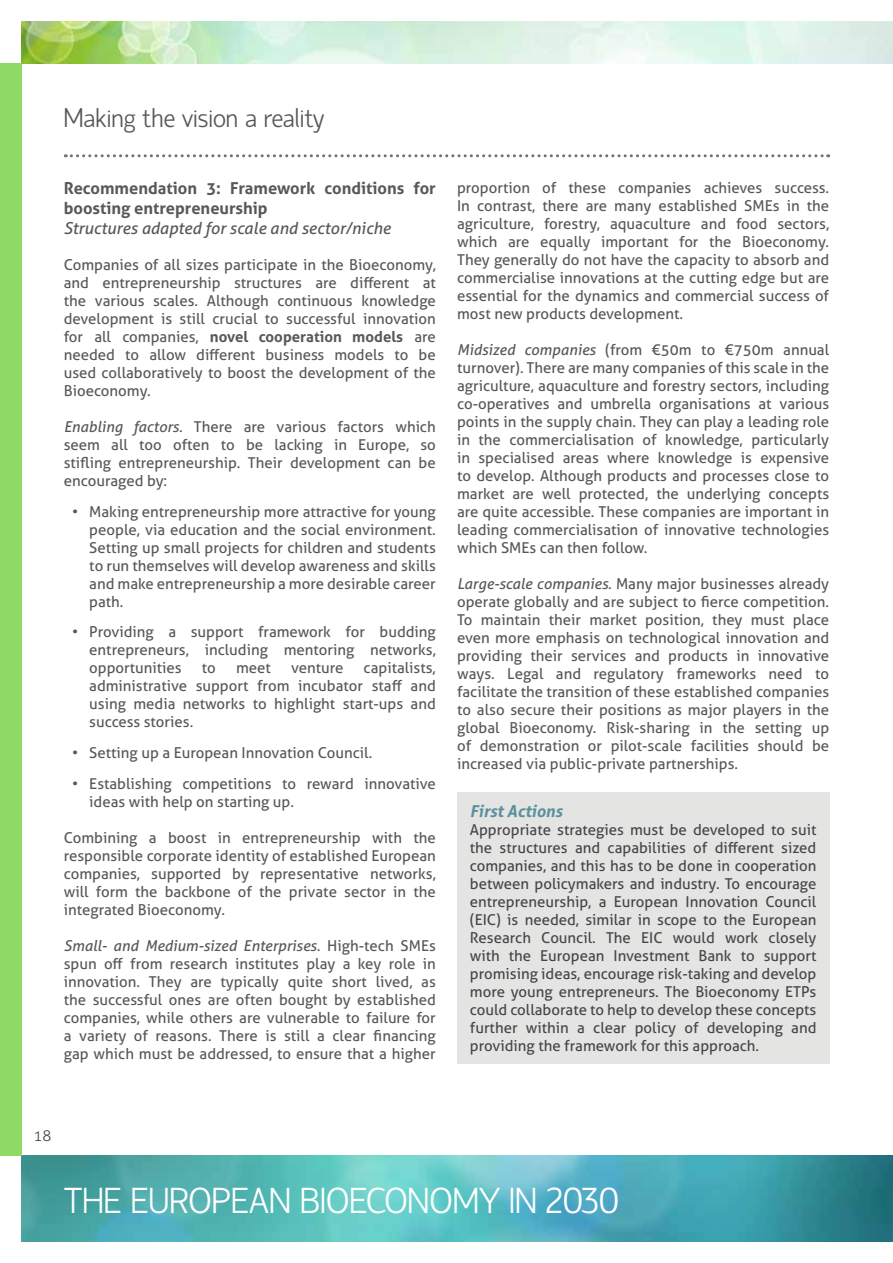
<style>
.page{position:relative;width:893px;height:1263px;background:#fff}
.page>*{position:absolute;margin:0;border:0;box-sizing:border-box;transform-origin:0 0}
.t1{font:300 36px "Hattori Hanzo";color:#fff}
.t2{font:300 27px "Hattori Hanzo";color:#58585a}
.t3{font:700 16.5px/19.8px "Aller";color:#58585a}
.t4{font:italic 16.5px "Aller";color:#58585a}
.t5{font:italic 700 16.5px "Aller";color:#5b909e}
.t6{font:15px/18px "Aller";color:#58585a;text-align:justify}
.t7{font:15px/18px "Aller";color:#484549;text-align:justify}
.t8{font:300 15px "Aller";color:#484549}
.s1{font-weight:700}
.s2{font-style:italic}
</style>
<div class="page">
<img style="left:21px;top:1156px;width:872px;height:86px">
<img style="left:21px;top:21px;width:872px;height:43px">
<div style="left:0;top:64px;width:21px;height:1092px;background:#8fd967"></div>
<svg style="left:65px;top:154px;width:764px;height:3px"></svg>
<div style="left:457px;top:792px;width:372px;height:272px;background:#e4e4e2"></div>
<h2 class="t2" style="left:64px;top:104px;width:262px">Making the vision a reality</h2>
<p class="t3" style="left:64px;top:178px;width:374px">Recommendation 3: Framework conditions for boosting entrepreneurship</p>
<p class="t4" style="left:64px;top:218px;width:329px">Structures adapted for scale and sector/niche</p>
<p class="t6" style="left:64px;top:255px;width:374px">Companies of all sizes participate in the Bioeconomy, and entrepreneurship structures are different at the various scales. Although continuous knowledge development is still crucial to successful innovation for all companies, <span class="s1">novel cooperation models</span> are needed to allow different business models to be used collaboratively to boost the development of the Bioeconomy.</p>
<p class="t6" style="left:64px;top:417px;width:374px"><span class="s2">Enabling factors.</span> There are various factors which seem all too often to be lacking in Europe, so stifling entrepreneurship. Their development can be encouraged by:</p>
<p class="t6" style="left:89px;top:502px;width:348px;text-indent:-17px">• Making entrepreneurship more attractive for young people, via education and the social environment.<br>Setting up small projects for children and students to run themselves will develop awareness and skills and make entrepreneurship a more desirable career path.</p>
<p class="t6" style="left:89px;top:623px;width:348px;text-indent:-17px">• Providing a support framework for budding entrepreneurs, including mentoring networks, opportunities</p>
<p class="t6" style="left:89px;top:659px;width:348px;text-indent:274px">capitalists, administrative support from incubator staff and using media networks to highlight start-ups and success stories.</p>
<p class="t6" style="left:72px;top:744px;width:301px">• Setting up a European Innovation Council.</p>
<p class="t6" style="left:89px;top:774px;width:348px;text-indent:-17px">• Establishing competitions to reward innovative ideas with help on starting up.</p>
<p class="t6" style="left:64px;top:828px;width:374px">Combining a boost in entrepreneurship with the responsible corporate identity of established European companies, supported by representative networks, will form the backbone of the private sector in the integrated Bioeconomy.</p>
<p class="t6" style="left:64px;top:936px;width:374px"><span class="s2">Small- and Medium-sized Enterprises.</span> High-tech SMEs spun off from research institutes play a key role in innovation. They are typically quite short lived, as the successful ones are often bought by established companies, while others are vulnerable to failure for a variety of reasons. There is still a clear financing gap which must be addressed, to ensure that a higher</p>
<p class="t6" style="left:202px;top:659px;width:16px">to</p>
<p class="t6" style="left:236px;top:659px;width:36px">meet</p>
<p class="t6" style="left:291px;top:659px;width:54px">venture</p>
<p class="t6" style="left:457px;top:179px;width:374px">proportion of these companies achieves success.<br>In contrast, there are many established SMEs in the agriculture, forestry, aquaculture and food sectors, which are equally important for the Bioeconomy.<br>They generally do not have the capacity to absorb and commercialise innovations at the cutting edge but are essential for the dynamics and commercial success of most new products development.</p>
<p class="t6" style="left:457px;top:341px;width:374px"><span class="s2">Midsized companies</span> (from €50m to €750m annual turnover). There are many companies of this scale in the agriculture, aquaculture and forestry sectors, including co-operatives and umbrella organisations at various points in the supply chain. They can play a leading role in the commercialisation of knowledge, particularly in specialised areas where knowledge is expensive to develop. Although products and processes close to market are well protected, the underlying concepts are quite accessible. These companies are important in leading commercialisation of innovative technologies which SMEs can then follow.</p>
<p class="t6" style="left:457px;top:575px;width:374px"><span class="s2">Large-scale companies.</span> Many major businesses already operate globally and are subject to fierce competition.<br>To maintain their market position, they must place even more emphasis on technological innovation and providing their services and products in innovative ways. Legal and regulatory frameworks need to facilitate the transition of these established companies to also secure their positions as major players in the global Bioeconomy. Risk-sharing in the setting up of demonstration or pilot-scale facilities should be increased via public-private partnerships.</p>
<p class="t5" style="left:470px;top:801px;width:94px">First Actions</p>
<p class="t7" style="left:470px;top:821px;width:348px">Appropriate strategies must be developed to suit the structures and capabilities of different sized companies, and this has to be done in cooperation between policymakers and industry. To encourage entrepreneurship, a European Innovation Council (EIC) is needed, similar in scope to the European Research Council. The EIC would work closely with the European Investment Bank to support promising ideas, encourage risk-taking and develop more young entrepreneurs. The Bioeconomy ETPs could collaborate to help to develop these concepts further within a clear policy of developing and providing the framework for this approach.</p>
<p class="t8" style="left:34px;top:1127px;width:19px">18</p>
<h1 class="t1" style="left:64px;top:1181px;width:557px">THE EUROPEAN BIOECONOMY IN 2030</h1>
</div>
